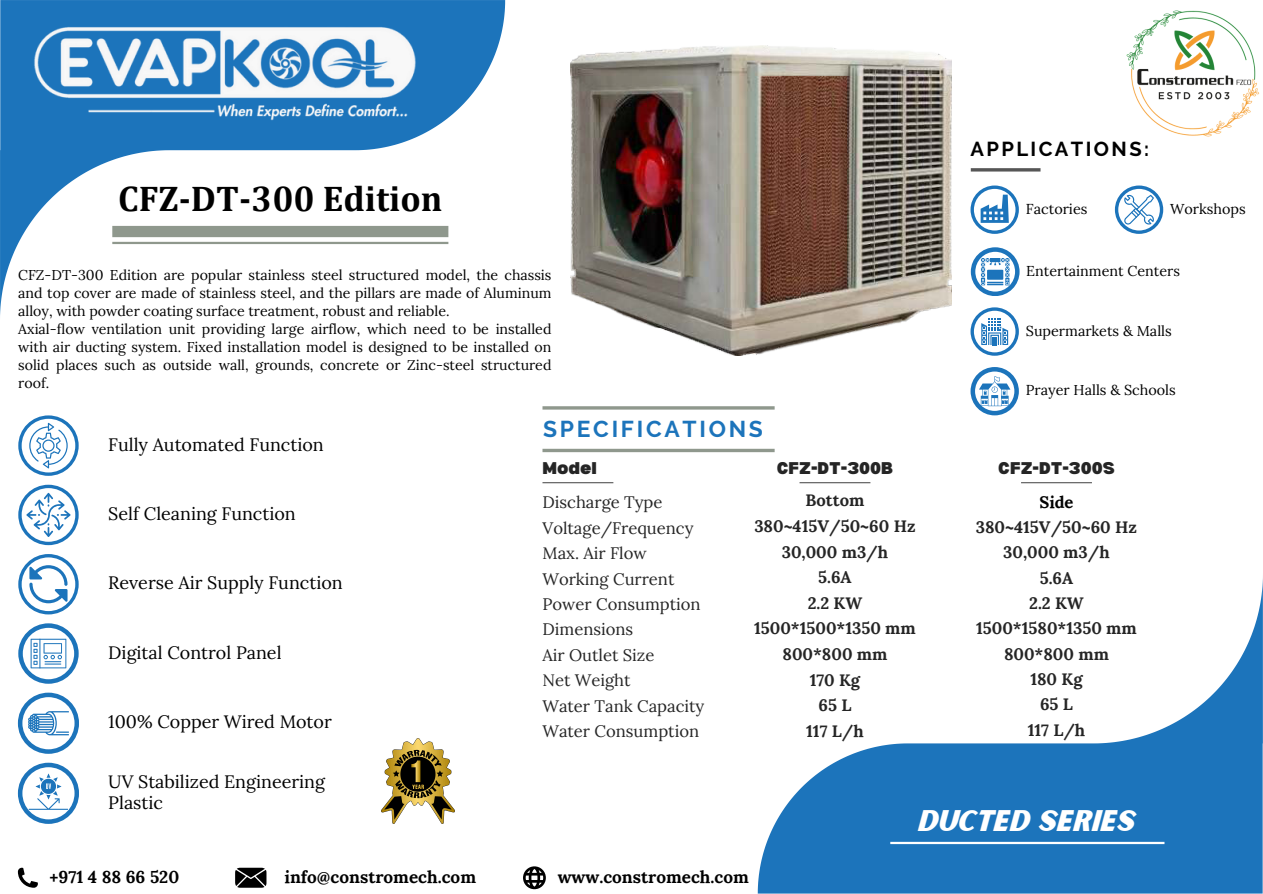
<style>
.page{position:relative;width:1263px;height:894px;background:#fff}
.page>*{position:absolute;margin:0;border:0;box-sizing:border-box;transform-origin:0 0}
.t1{font:700 35.85px "Cambria";color:#000}
.t2{font:28.5px "Sunborn Sans One";color:#fff}
.t3{font:700 22.8px "Raleway";letter-spacing:.12em;color:#1c74bb}
.t4{font:700 20.1px "Raleway";letter-spacing:.12em;color:#000}
.t5{font:18px "Lora";color:#000}
.t6{font:17.85px/21.3px "Lora";color:#000}
.t7{font:700 17.1px "Lora";color:#000}
.t8{font:700 16.65px "Lora";color:#252525}
.t9{font:16.65px "Lora";color:#252525}
.t10{font:900 16.65px "Bernoru";color:#252525}
.t11{font:700 16.65px "Lora";color:#000}
.t12{font:14.4px "Lora";color:#000}
.t13{font:14.25px/18px "Lora";color:#000;text-align:justify}
</style>
<div class="page">
<svg style="left:0;top:0;width:505px;height:315px"></svg>
<img style="left:0;top:0;width:464px;height:140px">
<svg style="left:18px;top:867px;width:20px;height:20px"></svg>
<svg style="left:235px;top:867px;width:31px;height:20px"></svg>
<svg style="left:523px;top:866px;width:23px;height:22px"></svg>
<svg style="left:542px;top:448px;width:233px;height:4px"></svg>
<hr style="left:542px;top:406px;width:233px;height:3px;background:#8f988d">
<div style="left:112px;top:226px;width:336px;height:11px;background:#8f988d"></div>
<hr style="left:112px;top:242px;width:336px;height:2px;background:#8f988d">
<img style="left:1126px;top:10px;width:134px;height:127px">
<svg style="left:758px;top:578px;width:505px;height:315px"></svg>
<hr style="left:890px;top:841px;width:274px;height:2px;background:#fff">
<svg style="left:18px;top:415px;width:61px;height:60px"></svg>
<svg style="left:18px;top:554px;width:61px;height:60px"></svg>
<svg style="left:18px;top:623px;width:61px;height:60px"></svg>
<svg style="left:18px;top:692px;width:61px;height:61px"></svg>
<svg style="left:18px;top:762px;width:61px;height:61px"></svg>
<svg style="left:18px;top:484px;width:61px;height:61px"></svg>
<hr style="left:542px;top:482px;width:71px;height:1px;background:#565656">
<hr style="left:799px;top:482px;width:71px;height:1px;background:#565656">
<hr style="left:1021px;top:482px;width:71px;height:1px;background:#565656">
<img style="left:382px;top:738px;width:73px;height:85px">
<svg style="left:970px;top:185px;width:49px;height:49px"></svg>
<svg style="left:970px;top:367px;width:49px;height:48px"></svg>
<svg style="left:1115px;top:185px;width:48px;height:49px"></svg>
<svg style="left:971px;top:247px;width:48px;height:48px"></svg>
<svg style="left:970px;top:307px;width:49px;height:48px"></svg>
<hr style="left:971px;top:168px;width:69px;height:3px;background:#565656">
<img style="left:570px;top:46px;width:381px;height:309px">
<p class="t1" style="left:118px;top:177px;width:326px">CFZ-DT-300 Edition</p>
<h6 class="t13" style="left:18px;top:266px;width:535px">CFZ-DT-300 Edition are popular stainless steel structured model, the chassis and top cover are made of stainless steel, and the pillars are made of Aluminum alloy, with powder coating surface treatment, robust and reliable.</h6>
<h6 class="t13" style="left:18px;top:320px;width:535px">Axial-flow ventilation unit providing large airflow, which need to be installed with air ducting system. Fixed installation model is designed to be installed on solid places such as outside wall, grounds, concrete or Zinc-steel structured roof.</h6>
<p class="t5" style="left:108px;top:433px;width:217px">Fully Automated Function</p>
<p class="t3" style="left:543px;top:415px;width:221px">SPECIFICATIONS</p>
<p class="t4" style="left:970px;top:137px;width:180px">APPLICATIONS:</p>
<p class="t12" style="left:1026px;top:199px;width:63px">Factories</p>
<p class="t12" style="left:1170px;top:199px;width:77px">Workshops</p>
<p class="t13" style="left:1026px;top:262px;width:155px">Entertainment Centers</p>
<p class="t12" style="left:1026px;top:321px;width:147px">Supermarkets &amp; Malls</p>
<h4 class="t12" style="left:1026px;top:380px;width:151px">Prayer Halls &amp; Schools</h4>
<h5 class="t6" style="left:108px;top:502px;width:189px">Self Cleaning Function</h5>
<p class="t6" style="left:108px;top:572px;width:236px">Reverse Air Supply Function</p>
<p class="t6" style="left:108px;top:641px;width:175px">Digital Control Panel</p>
<p class="t6" style="left:108px;top:711px;width:225px">100% Copper Wired Motor</p>
<p class="t6" style="left:108px;top:770px;width:218px">UV Stabilized Engineering<br>Plastic</p>
<p class="t10" style="left:542px;top:458px;width:56px">Model</p>
<h3 class="t10" style="left:777px;top:458px;width:118px">CFZ-DT-300B</h3>
<h6 class="t10" style="left:998px;top:458px;width:118px">CFZ-DT-300S</h6>
<h6 class="t9" style="left:542px;top:491px;width:122px">Discharge Type</h6>
<h5 class="t9" style="left:542px;top:517px;width:153px">Voltage/Frequency</h5>
<h5 class="t9" style="left:542px;top:542px;width:106px">Max. Air Flow</h5>
<h6 class="t9" style="left:542px;top:567px;width:133px">Working Current</h6>
<h6 class="t9" style="left:542px;top:593px;width:160px">Power Consumption</h6>
<h6 class="t9" style="left:542px;top:618px;width:92px">Dimensions</h6>
<h5 class="t9" style="left:542px;top:643px;width:113px">Air Outlet Size</h5>
<h6 class="t9" style="left:542px;top:669px;width:90px">Net Weight</h6>
<p class="t9" style="left:542px;top:694px;width:163px">Water Tank Capacity</p>
<p class="t9" style="left:542px;top:720px;width:158px">Water Consumption</p>
<h6 class="t8" style="left:806px;top:489px;width:60px">Bottom</h6>
<h5 class="t8" style="left:754px;top:515px;width:163px">380~415V/50~60 Hz</h5>
<h5 class="t8" style="left:818px;top:566px;width:35px">5.6A</h5>
<h6 class="t8" style="left:808px;top:592px;width:56px">2.2 KW</h6>
<h6 class="t8" style="left:754px;top:617px;width:163px">1500*1500*1350 mm</h6>
<h6 class="t8" style="left:782px;top:643px;width:106px">800*800 mm</h6>
<h5 class="t8" style="left:810px;top:668px;width:52px">170 Kg</h5>
<h6 class="t8" style="left:818px;top:694px;width:34px">65 L</h6>
<p class="t8" style="left:806px;top:720px;width:59px">117 L/h</p>
<p class="t8" style="left:782px;top:540px;width:108px">30,000 m3/h</p>
<p class="t11" style="left:1039px;top:491px;width:36px">Side</p>
<p class="t8" style="left:976px;top:516px;width:163px">380~415V/50~60 Hz</p>
<p class="t8" style="left:1003px;top:541px;width:108px">30,000 m3/h</p>
<p class="t8" style="left:1040px;top:566px;width:35px">5.6A</p>
<p class="t8" style="left:1029px;top:592px;width:56px">2.2 KW</p>
<p class="t8" style="left:976px;top:617px;width:162px">1500*1580*1350 mm</p>
<p class="t8" style="left:1004px;top:642px;width:106px">800*800 mm</p>
<p class="t8" style="left:1030px;top:668px;width:54px">180 Kg</p>
<h6 class="t8" style="left:1040px;top:693px;width:34px">65 L</h6>
<h6 class="t8" style="left:1028px;top:718px;width:59px">117 L/h</h6>
<p class="t2" style="left:916px;top:802px;width:218px">DUCTED SERIES</p>
<p class="t7" style="left:49px;top:865px;width:131px">+971 4 88 66 520</p>
<h1 class="t7" style="left:284px;top:865px;width:193px">info@constromech.com</h1>
<p class="t7" style="left:558px;top:865px;width:193px">www.constromech.com</p>
</div>
